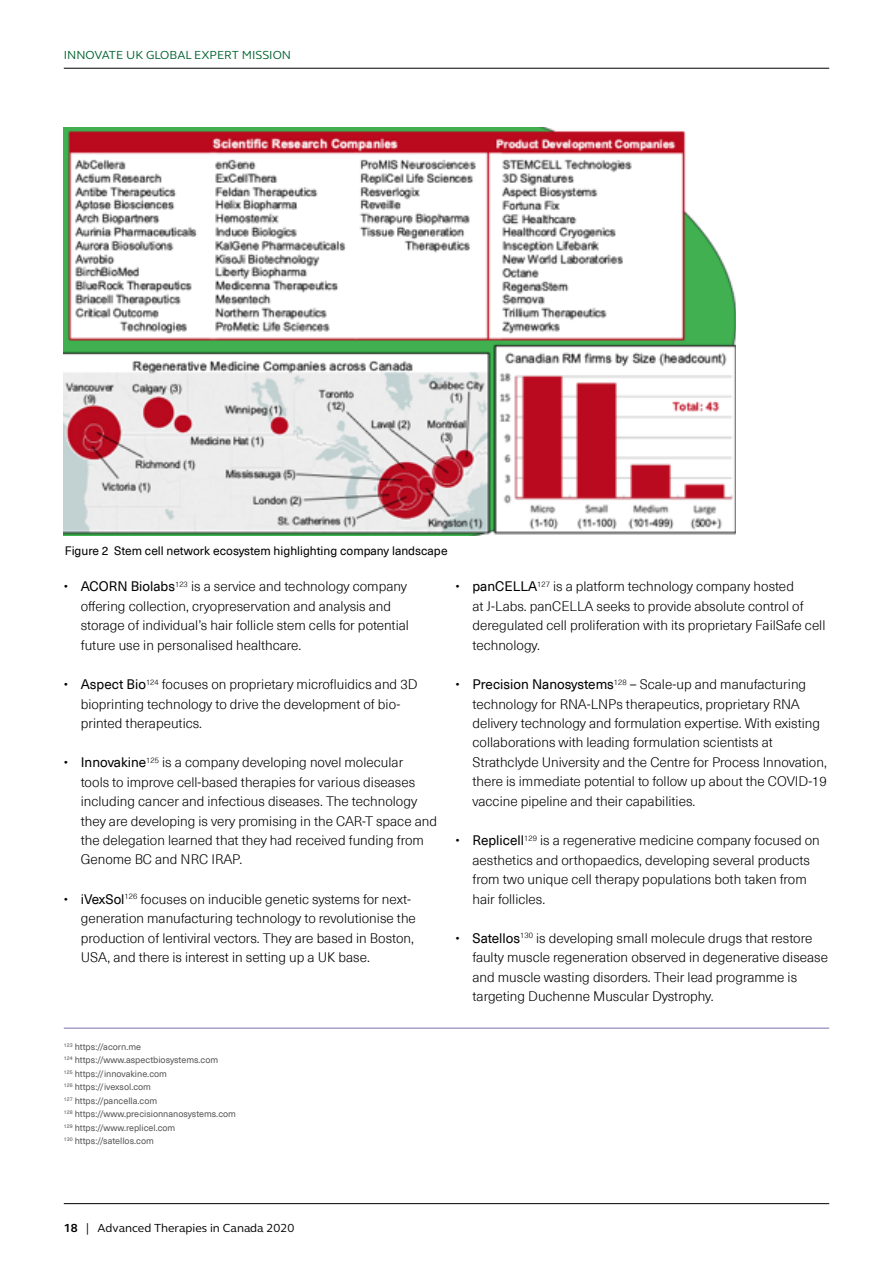
<style>
.page{position:relative;width:893px;height:1263px;background:#fff}
.page>*{position:absolute;margin:0;border:0;box-sizing:border-box;transform-origin:0 0}
.t1{font:300 13.5px/19.5px "Neue Haas Unica Pro";color:#000}
.t2{font:12px "Neue Haas Unica Pro";color:#000}
.t3{font:12px "FS Elliot";color:#000}
.t4{font:12px "FS Elliot";color:#00632f}
.t5{font:9px/13.5px "Neue Haas Unica Pro";color:#575756}
.s1{font-weight:400}
.s2{font-weight:700}
</style>
<div class="page">
<hr style="left:64px;top:1203px;width:765px;height:1px;background:#000">
<hr style="left:64px;top:68px;width:765px;height:1px;background:#000">
<img style="left:64px;top:128px;width:672px;height:408px">
<hr style="left:64px;top:1028px;width:765px;height:1px;background:#7c6eb0">
<p class="t4" style="left:64px;top:47px;width:229px">INNOVATE UK GLOBAL EXPERT MISSION</p>
<p class="t2" style="left:65px;top:543px;width:384px">Figure 2 Stem cell network ecosystem highlighting company landscape</p>
<p class="t1" style="left:81px;top:577px;width:330px;text-indent:-17px">• <span class="s1">ACORN Biolabs</span><sup>123</sup> is a service and technology company offering collection, cryopreservation and analysis and storage of individual’s hair follicle stem cells for potential future use in personalised healthcare.</p>
<p class="t1" style="left:81px;top:675px;width:338px;text-indent:-17px">• <span class="s1">Aspect Bio</span><sup>124</sup> focuses on proprietary microfluidics and 3D bioprinting technology to drive the development of bio&shy;printed therapeutics.</p>
<p class="t1" style="left:81px;top:753px;width:358px;text-indent:-17px">• <span class="s1">Innovakine</span><sup>125</sup> is a company developing novel molecular<br>tools to improve cell-based therapies for various diseases including cancer and infectious diseases. The technology they are developing is very promising in the CAR-T space and the delegation learned that they had received funding from Genome BC and NRC IRAP.</p>
<p class="t1" style="left:81px;top:889px;width:337px;text-indent:-17px">• <span class="s1">iVexSol</span><sup>126</sup> focuses on inducible genetic systems for next&shy;generation manufacturing technology to revolutionise the production of lentiviral vectors. They are based in Boston, USA, and there is interest in setting up a UK base.</p>
<p class="t1" style="left:472px;top:577px;width:354px;text-indent:-17px">• <span class="s1">panCELLA</span><sup>127</sup> is a platform technology company hosted<br>at J-Labs. panCELLA seeks to provide absolute control of deregulated cell proliferation with its proprietary FailSafe cell technology.</p>
<p class="t1" style="left:472px;top:675px;width:356px;text-indent:-17px">• <span class="s1">Precision Nanosystems</span><sup>128</sup> – Scale-up and manufacturing technology for RNA-LNPs therapeutics, proprietary RNA delivery technology and formulation expertise. With existing collaborations with leading formulation scientists at Strathclyde University and the Centre for Process Innovation, there is immediate potential to follow up about the COVID-19 vaccine pipeline and their capabilities.</p>
<p class="t1" style="left:472px;top:831px;width:349px;text-indent:-17px">• <span class="s1">Replicell</span><sup>129</sup> is a regenerative medicine company focused on aesthetics and orthopaedics, developing several products from two unique cell therapy populations both taken from hair follicles.</p>
<p class="t1" style="left:472px;top:928px;width:357px;text-indent:-17px">• <span class="s1">Satellos</span><sup>130</sup> is developing small molecule drugs that restore faulty muscle regeneration observed in degenerative disease and muscle wasting disorders. Their lead programme is targeting Duchenne Muscular Dystrophy.</p>
<p class="t5" style="left:64px;top:1040px;width:174px"><sup>123</sup> https://acorn.me<br><sup>124</sup> https://www.aspectbiosystems.com<br><sup>125</sup> https://innovakine.com<br><sup>126</sup> https://ivexsol.com<br><sup>127</sup> https://pancella.com<br><sup>128</sup> https://www.precisionnanosystems.com<br><sup>129</sup> https://www.replicel.com<br><sup>130</sup> https://satellos.com</p>
<p class="t3" style="left:64px;top:1219px;width:232px"><span class="s2">18</span> | Advanced Therapies in Canada 2020</p>
</div>
